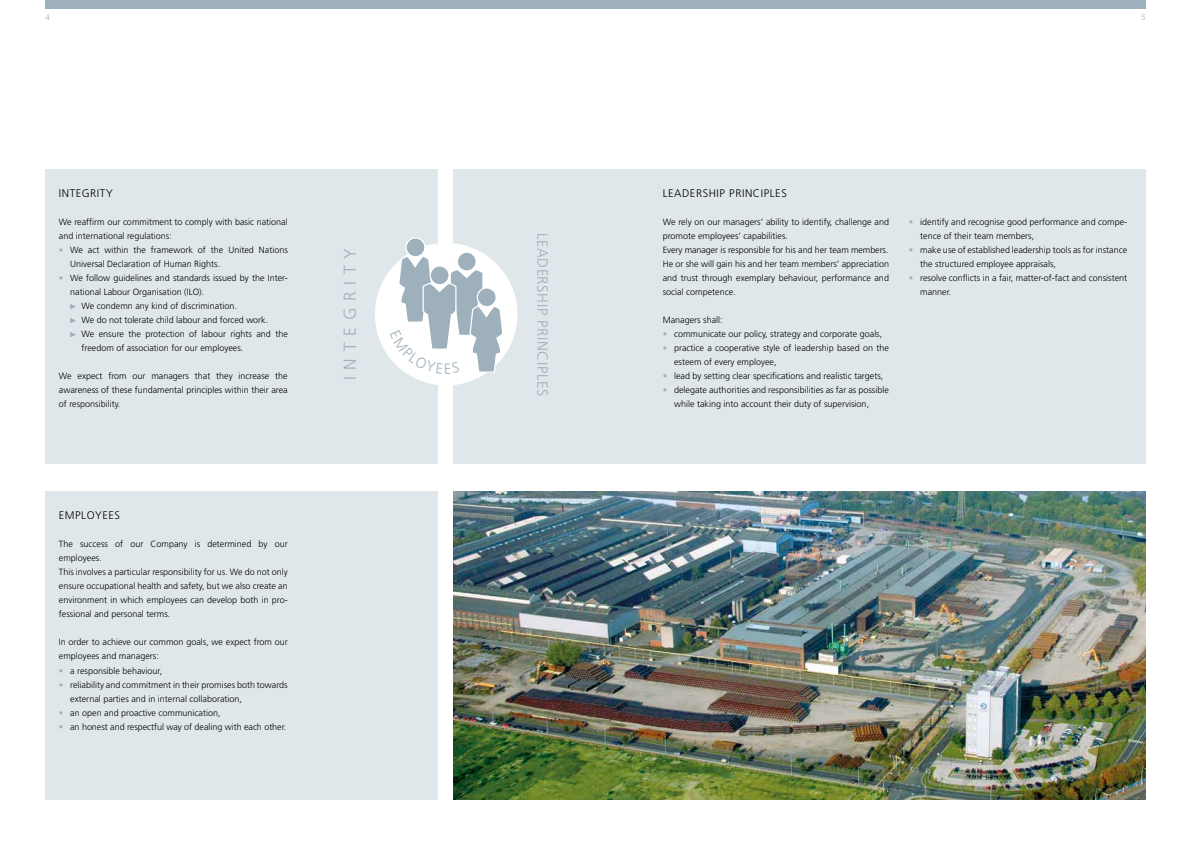
<style>
.page{position:relative;width:1191px;height:842px;background:#fff}
.page>*{position:absolute;margin:0;border:0;box-sizing:border-box;transform-origin:0 0}
.t1{font:300 17.2px "Frutiger";letter-spacing:.4em;color:#9db0bb}
.t2{font:300 14.8px "Frutiger";letter-spacing:.04em;color:#9db0bb}
.t3{font:300 11px "Frutiger";letter-spacing:.05em;color:#000}
.t4{font:300 9px/14px "Frutiger";color:#000}
.t5{font:300 8px "Frutiger";color:#9db0bb}
.s1{color:#9db0bb}
</style>
<div class="page">
<div style="left:45px;top:0;width:1100px;height:9px;background:#9db0bb"></div>
<div style="left:45px;top:491px;width:394px;height:308px;background:#e0e7eb"></div>
<div style="left:45px;top:169px;width:1100px;height:294px;background:#e0e7eb"></div>
<div style="left:438px;top:163px;width:15px;height:650px;background:#fff"></div>
<div style="left:375px;top:243px;width:142px;height:142px;background:#fff;border-radius:50%"></div>
<div style="left:406px;top:238px;width:19px;height:19px;background:#9db0bb;border-radius:50%"></div>
<div style="left:405px;top:237px;width:20px;height:20px;border:1px solid #fff;border-radius:50%"></div>
<div style="left:457px;top:251px;width:20px;height:21px;border:1px solid #fff;border-radius:50%"></div>
<img style="left:453px;top:491px;width:692px;height:308px">
<svg style="left:70px;top:304px;width:6px;height:5px"></svg>
<svg style="left:70px;top:318px;width:6px;height:5px"></svg>
<svg style="left:70px;top:332px;width:6px;height:5px"></svg>
<svg style="left:390px;top:254px;width:114px;height:120px"></svg>
<p class="t5" style="left:45px;top:12px;width:6px">4</p>
<p class="t5" style="left:1141px;top:12px;width:6px">5</p>
<p class="t3" style="left:59px;top:187px;width:55px">INTEGRITY</p>
<p class="t4" style="left:59px;top:215px;width:230px">We reaffirm our commitment to comply with basic national and international regulations:</p>
<p class="t4" style="left:70px;top:243px;width:219px;text-indent:-11px"><span class="s1">•</span> We act within the framework of the United Nations<br>Universal Declaration of Human Rights.</p>
<p class="t4" style="left:59px;top:271px;width:230px"><span class="s1">•</span> We follow guidelines and standards issued by the Inter-</p>
<p class="t4" style="left:70px;top:285px;width:136px">national Labour Organisation (ILO).</p>
<p class="t4" style="left:81px;top:299px;width:157px">We condemn any kind of discrimination.</p>
<p class="t4" style="left:81px;top:313px;width:188px">We do not tolerate child labour and forced work.</p>
<p class="t4" style="left:81px;top:327px;width:208px">We ensure the protection of labour rights and the</p>
<p class="t4" style="left:81px;top:341px;width:163px">freedom of association for our employees.</p>
<p class="t4" style="left:59px;top:369px;width:230px;text-align:justify">We expect from our managers that they increase the awareness of these fundamental principles within their area of responsibility.</p>
<p class="t3" style="left:59px;top:509px;width:63px">EMPLOYEES</p>
<p class="t4" style="left:59px;top:537px;width:230px">The success of our Company is determined by our employees.<br>This involves a particular responsibility for us. We do not only ensure occupational health and safety, but we also create an environment in which employees can develop both in pro&shy;fessional and personal terms.</p>
<p class="t4" style="left:59px;top:635px;width:230px">In order to achieve our common goals, we expect from our employees and managers:</p>
<p class="t4" style="left:59px;top:663px;width:105px"><span class="s1">•</span> a responsible behaviour,</p>
<p class="t4" style="left:70px;top:677px;width:219px;text-indent:-11px"><span class="s1">•</span> reliability and commitment in their promises both towards external parties and in internal collaboration,</p>
<p class="t4" style="left:59px;top:705px;width:163px"><span class="s1">•</span> an open and proactive communication,</p>
<p class="t4" style="left:59px;top:719px;width:229px"><span class="s1">•</span> an honest and respectful way of dealing with each other.</p>
<h1 class="t1" style="left:340px;top:380px;width:134px;rotate:-90deg">INTEGRITY</h1>
<h2 class="t2" style="left:551px;top:233px;width:165px;rotate:90deg">LEADERSHIP PRINCIPLES</h2>
<p class="t3" style="left:662px;top:187px;width:126px">LEADERSHIP PRINCIPLES</p>
<p class="t4" style="left:662px;top:215px;width:228px">We rely on our managers’ ability to identify, challenge and promote employees’ capabilities.<br>Every manager is responsible for his and her team members.<br>He or she will gain his and her team members’ appreciation and trust through exemplary behaviour, performance and social competence.</p>
<p class="t4" style="left:662px;top:313px;width:62px">Managers shall:</p>
<p class="t4" style="left:662px;top:327px;width:221px"><span class="s1">•</span> communicate our policy, strategy and corporate goals,</p>
<p class="t4" style="left:674px;top:341px;width:216px;text-indent:-11px"><span class="s1">•</span> practice a cooperative style of leadership based on the esteem of every employee,</p>
<p class="t4" style="left:662px;top:369px;width:222px"><span class="s1">•</span> lead by setting clear specifications and realistic targets,</p>
<p class="t4" style="left:674px;top:383px;width:216px;text-indent:-11px"><span class="s1">•</span> delegate authorities and responsibilities as far as possible while taking into account their duty of supervision,</p>
<p class="t4" style="left:920px;top:215px;width:208px;text-indent:-11px"><span class="s1">•</span> identify and recognise good performance and compe&shy;tence of their team members,</p>
<p class="t4" style="left:920px;top:243px;width:208px;text-indent:-11px"><span class="s1">•</span> make use of established leadership tools as for instance the structured employee appraisals,</p>
<p class="t4" style="left:920px;top:271px;width:208px;text-indent:-11px"><span class="s1">•</span> resolve conflicts in a fair, matter-of-fact and consistent manner.</p>
</div>
